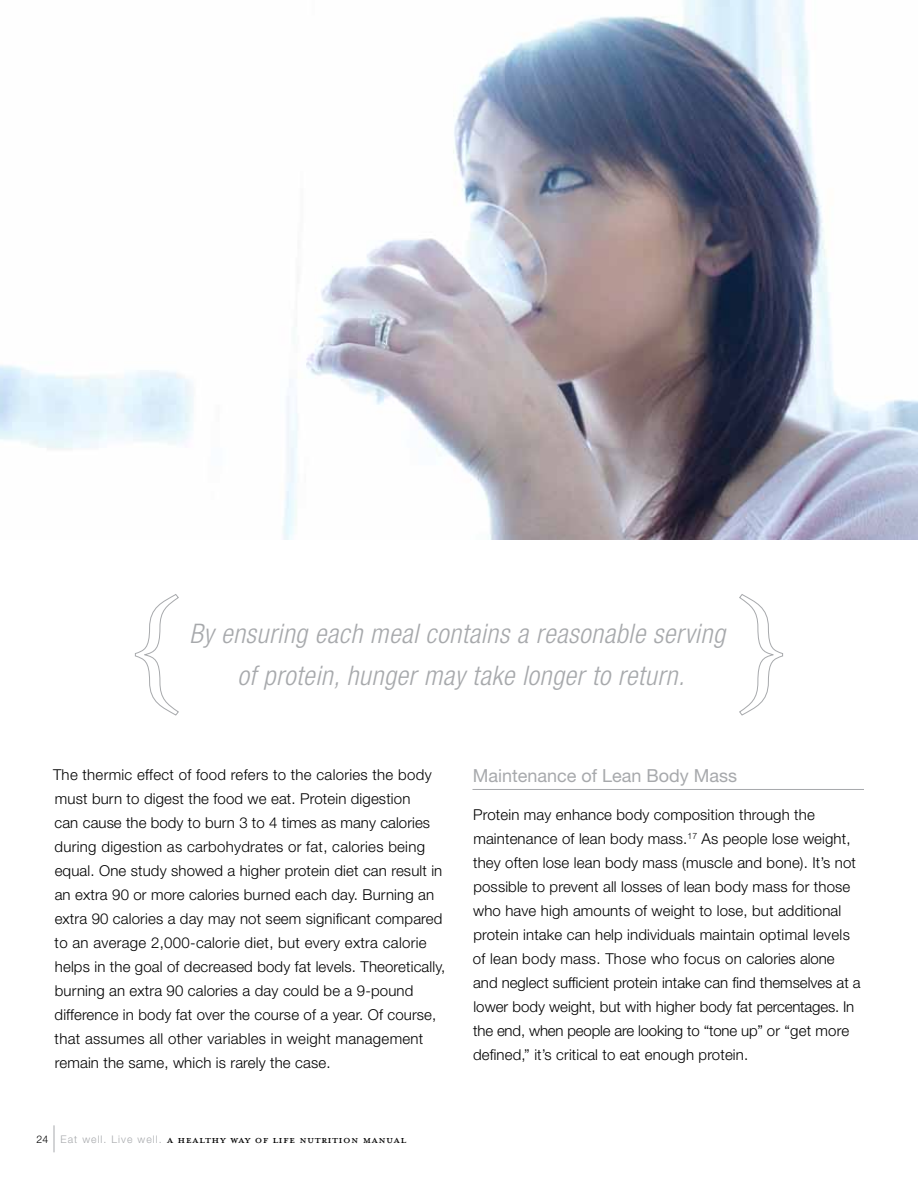
<style>
.page{position:relative;width:918px;height:1188px;background:#fff}
.page>*{position:absolute;margin:0;border:0;box-sizing:border-box;transform-origin:0 0}
.t1{font:italic 300 condensed 27px/42px "Helvetica Neue LT Std";letter-spacing:.02em;color:#a7a9ac;text-align:center}
.t2{font:18px "Helvetica Neue LT Std";color:#a7a9ac}
.t3{font:300 15px/24px "Helvetica Neue LT Std";letter-spacing:.01em;color:#000}
.t4{font:15px "Mrs Eaves Petite Caps";letter-spacing:.02em;color:#000}
.s1{font-family:"Helvetica Neue LT Std";font-weight:300;font-size:10.5px}
.s2{font-family:"Helvetica Neue LT Std";font-weight:300;font-size:10.5px;color:#a7a9ac}
</style>
<div class="page">
<svg style="left:54px;top:1125px;width:1px;height:27px"></svg>
<img style="left:0;top:0;width:918px;height:540px">
<hr style="left:472px;top:789px;width:392px;height:1px;background:#a7a9ac">
<svg style="left:134px;top:594px;width:45px;height:122px"></svg>
<svg style="left:739px;top:594px;width:45px;height:122px"></svg>
<h1 class="t1" style="left:189px;top:614px;width:537px">By ensuring each meal contains a reasonable serving of protein, hunger may take longer to return.</h1>
<p class="t3" style="left:53px;top:763px;width:394px">The thermic effect of food refers to the calories the body must burn to digest the food we eat. Protein digestion<br>can cause the body to burn 3 to 4 times as many calories during digestion as carbohydrates or fat, calories being equal. One study showed a higher protein diet can result in an extra 90 or more calories burned each day. Burning an extra 90 calories a day may not seem significant compared to an average 2,000-calorie diet, but every extra calorie helps in the goal of decreased body fat levels. Theoretically, burning an extra 90 calories a day could be a 9-pound difference in body fat over the course of a year. Of course, that assumes all other variables in weight management remain the same, which is rarely the case.</p>
<p class="t2" style="left:473px;top:765px;width:266px">Maintenance of Lean Body Mass</p>
<p class="t3" style="left:473px;top:802px;width:389px">Protein may enhance body composition through the maintenance of lean body mass.<sup>17</sup> As people lose weight, they often lose lean body mass (muscle and bone). It’s not possible to prevent all losses of lean body mass for those who have high amounts of weight to lose, but additional protein intake can help individuals maintain optimal levels of lean body mass. Those who focus on calories alone and neglect sufficient protein intake can find themselves at a lower body weight, but with higher body fat percentages. In the end, when people are looking to “tone up” or “get more defined,” it’s critical to eat enough protein.</p>
<p class="t4" style="left:37px;top:1131px;width:371px"><span class="s1">24</span> <span class="s2">Eat well. Live well.</span> a healthy way of life nutrition manual</p>
</div>
